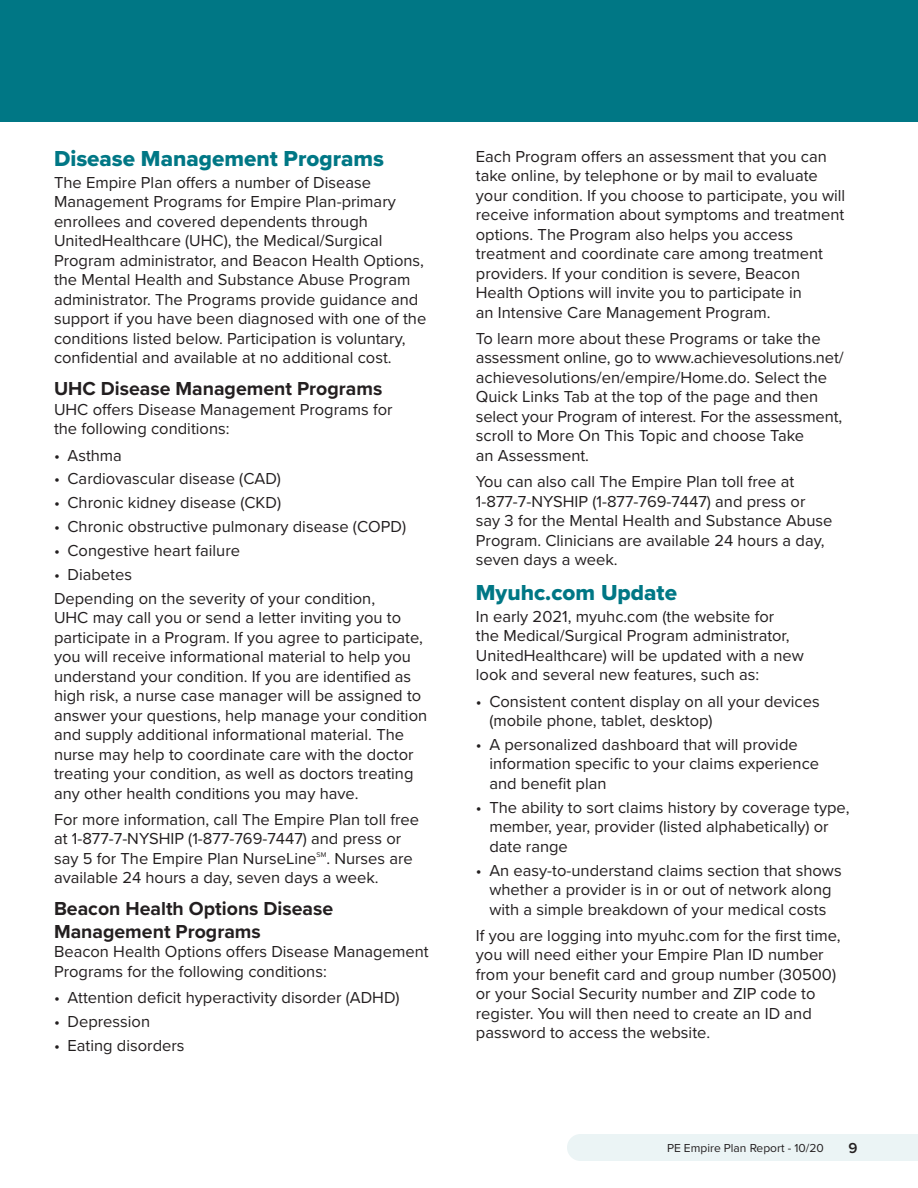
<style>
.page{position:relative;width:918px;height:1188px;background:#fff}
.page>*{position:absolute;margin:0;border:0;box-sizing:border-box;transform-origin:0 0}
.t1{font:22.5px "Proxima Nova Extrabld";color:#007785}
.t2{font:700 19.5px/22.5px "Proxima Nova";color:#231f20}
.t3{font:16.5px/19.5px "Proxima Nova";color:#231f20}
.t4{font:600 15px "Proxima Nova";color:#231f20}
.t5{font:12px "Proxima Nova";color:#231f20}
.t6{font:7.05px "Proxima Nova";color:#231f20}
</style>
<div class="page">
<div style="left:567px;top:1134px;width:27px;height:27px;background:#ebf4f5;border-radius:50%"></div>
<div style="left:580px;top:1134px;width:338px;height:27px;background:#ebf4f5"></div>
<div style="left:0;top:0;width:918px;height:122px;background:#007785"></div>
<h1 class="t1" style="left:54px;top:142px;width:332px">Disease Management Programs</h1>
<p class="t3" style="left:54px;top:172px;width:374px">The Empire Plan offers a number of Disease Management Programs for Empire Plan-primary enrollees and covered dependents through UnitedHealthcare (UHC), the Medical/Surgical Program administrator, and Beacon Health Options, the Mental Health and Substance Abuse Program administrator. The Programs provide guidance and support if you have been diagnosed with one of the conditions listed below. Participation is voluntary, confidential and available at no additional cost.</p>
<p class="t2" style="left:54px;top:377px;width:330px">UHC Disease Management Programs</p>
<p class="t3" style="left:54px;top:399px;width:340px">UHC offers Disease Management Programs for the following conditions:</p>
<p class="t3" style="left:54px;top:445px;width:70px">• Asthma</p>
<p class="t3" style="left:54px;top:468px;width:229px">• Cardiovascular disease (CAD)</p>
<p class="t3" style="left:54px;top:492px;width:229px">• Chronic kidney disease (CKD)</p>
<p class="t3" style="left:54px;top:516px;width:354px">• Chronic obstructive pulmonary disease (COPD)</p>
<p class="t3" style="left:54px;top:540px;width:188px">• Congestive heart failure</p>
<p class="t3" style="left:54px;top:562px;width:323px;line-height:23.9px">• Diabetes<br>Depending on the severity of your condition,</p>
<p class="t3" style="left:54px;top:607px;width:375px">UHC may call you or send a letter inviting you to participate in a Program. If you agree to participate, you will receive informational material to help you understand your condition. If you are identified as high risk, a nurse case manager will be assigned to answer your questions, help manage your condition and supply additional informational material. The nurse may help to coordinate care with the doctor treating your condition, as well as doctors treating any other health conditions you may have.</p>
<p class="t3" style="left:54px;top:809px;width:367px">For more information, call The Empire Plan toll free at 1-877-7-NYSHIP (1-877-769-7447) and press or say 5 for The Empire Plan NurseLine</p>
<p class="t6" style="left:317px;top:850px;width:11px">SM</p>
<p class="t3" style="left:54px;top:848px;width:360px;text-indent:272px">. Nurses are available 24 hours a day, seven days a week.</p>
<p class="t2" style="left:54px;top:897px;width:281px">Beacon Health Options Disease<br>Management Programs</p>
<p class="t3" style="left:54px;top:941px;width:376px">Beacon Health Options offers Disease Management<br>Programs for the following conditions:</p>
<p class="t3" style="left:54px;top:987px;width:347px">• Attention deficit hyperactivity disorder (ADHD)</p>
<p class="t3" style="left:54px;top:1011px;width:98px">• Depression</p>
<p class="t3" style="left:54px;top:1035px;width:132px">• Eating disorders</p>
<p class="t3" style="left:476px;top:146px;width:371px">Each Program offers an assessment that you can take online, by telephone or by mail to evaluate your condition. If you choose to participate, you will receive information about symptoms and treatment options. The Program also helps you access treatment and coordinate care among treatment providers. If your condition is severe, Beacon Health Options will invite you to participate in<br>an Intensive Care Management Program.</p>
<p class="t3" style="left:476px;top:328px;width:369px">To learn more about these Programs or take the assessment online, go to www.achievesolutions.net/ achievesolutions/en/empire/Home.do. Select the Quick Links Tab at the top of the page and then select your Program of interest. For the assessment, scroll to More On This Topic and choose Take<br>an Assessment.</p>
<p class="t3" style="left:476px;top:471px;width:358px">You can also call The Empire Plan toll free at 1-877-7-NYSHIP (1-877-769-7447) and press or say 3 for the Mental Health and Substance Abuse Program. Clinicians are available 24 hours a day, seven days a week.</p>
<h1 class="t1" style="left:476px;top:576px;width:203px">Myuhc.com Update</h1>
<p class="t3" style="left:476px;top:606px;width:329px">In early 2021, myuhc.com (the website for<br>the Medical/Surgical Program administrator, UnitedHealthcare) will be updated with a new look and several new features, such as:</p>
<p class="t3" style="left:489px;top:691px;width:332px;text-indent:-13px">• Consistent content display on all your devices (mobile phone, tablet, desktop)</p>
<p class="t3" style="left:489px;top:734px;width:331px;text-indent:-13px">• A personalized dashboard that will provide information specific to your claims experience and benefit plan</p>
<p class="t3" style="left:489px;top:797px;width:362px;text-indent:-13px">• The ability to sort claims history by coverage type, member, year, provider (listed alphabetically) or date range</p>
<p class="t3" style="left:476px;top:860px;width:367px;text-align:center">• An easy-to-understand claims section that shows whether a provider is in or out of network along with a simple breakdown of your medical costs</p>
<p class="t3" style="left:476px;top:925px;width:366px">If you are logging into myuhc.com for the first time, you will need either your Empire Plan ID number from your benefit card and group number (30500) or your Social Security number and ZIP code to register. You will then need to create an ID and password to access the website.</p>
<p class="t5" style="left:667px;top:1139px;width:158px">PE Empire Plan Report - 10/20</p>
<p class="t4" style="left:849px;top:1137px;width:11px">9</p>
</div>
